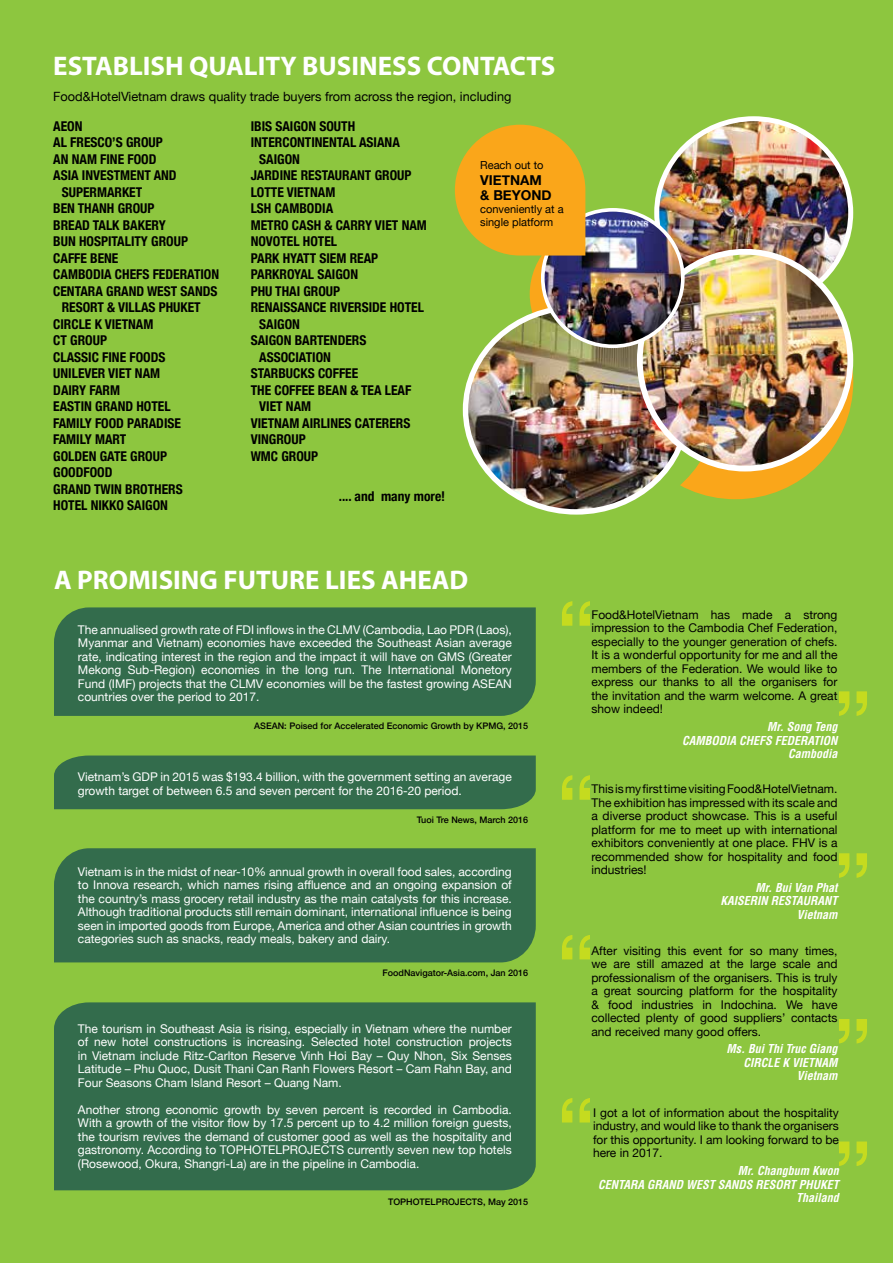
<style>
.page{position:relative;width:893px;height:1263px;background:#8dc63f}
.page>*{position:absolute;margin:0;border:0;box-sizing:border-box;transform-origin:0 0}
.t1{font:700 27px "Myriad Pro";color:#fff}
.t2{font:700 13.65px/15.6px "Helvetica Neue";color:#000}
.t3{font:700 condensed 13.5px "Helvetica Neue";color:#000}
.t4{font:12.75px "Helvetica Neue";color:#000}
.t5{font:12px/13.5px "Helvetica Neue";color:#fff;text-align:justify}
.t6{font:12px/13.5px "Helvetica Neue";color:#000;text-align:justify}
.t7{font:italic 700 condensed 12px/13.5px "Helvetica";color:#fff;text-align:right}
.t8{font:11.1px/13px "Helvetica Neue";color:#000}
.t9{font:500 9px "Helvetica Neue";color:#000}
</style>
<div class="page">
<svg style="left:562px;top:601px;width:28px;height:25px"></svg>
<svg style="left:562px;top:775px;width:28px;height:25px"></svg>
<svg style="left:562px;top:935px;width:28px;height:24px"></svg>
<svg style="left:562px;top:1098px;width:28px;height:24px"></svg>
<svg style="left:839px;top:691px;width:28px;height:25px"></svg>
<svg style="left:839px;top:853px;width:28px;height:25px"></svg>
<svg style="left:839px;top:1019px;width:28px;height:24px"></svg>
<svg style="left:839px;top:1141px;width:28px;height:25px"></svg>
<div style="left:618px;top:264px;width:235px;height:235px;background:#faa61a;border-radius:50%"></div>
<div style="left:530px;top:226px;width:137px;height:137px;background:#faa61a;border-radius:50%"></div>
<img style="left:465px;top:308px;width:222px;height:203px">
<img style="left:659px;top:119px;width:192px;height:133px">
<img style="left:640px;top:252px;width:210px;height:217px">
<div style="left:637px;top:249px;width:216px;height:222px;border:6px solid #fff;border-radius:50%"></div>
<img style="left:543px;top:210px;width:140px;height:136px">
<div style="left:541px;top:208px;width:144px;height:140px;border:4px solid #fff;border-radius:50%"></div>
<div style="left:54px;top:607px;width:482px;height:109px;background:#336c4c"></div>
<div style="left:54px;top:755px;width:482px;height:54px;background:#336c4c"></div>
<div style="left:54px;top:848px;width:482px;height:114px;background:#336c4c"></div>
<div style="left:54px;top:1002px;width:482px;height:188px;background:#336c4c"></div>
<svg style="left:455px;top:125px;width:130px;height:131px"></svg>
<h1 class="t1" style="left:53px;top:49px;width:504px">ESTABLISH QUALITY BUSINESS CONTACTS</h1>
<p class="t4" style="left:53px;top:87px;width:460px">Food&amp;HotelVietnam draws quality trade buyers from across the region, including</p>
<p class="t3" style="left:53px;top:115px;width:31px">AEON</p>
<p class="t3" style="left:53px;top:131px;width:111px">AL FRESCO’S GROUP</p>
<p class="t3" style="left:53px;top:148px;width:105px">AN NAM FINE FOOD</p>
<p class="t3" style="left:53px;top:164px;width:125px">ASIA INVESTMENT AND</p>
<p class="t3" style="left:62px;top:181px;width:82px">SUPERMARKET</p>
<p class="t3" style="left:53px;top:197px;width:103px">BEN THANH GROUP</p>
<p class="t3" style="left:53px;top:214px;width:114px">BREAD TALK BAKERY</p>
<p class="t3" style="left:53px;top:230px;width:136px">BUN HOSPITALITY GROUP</p>
<p class="t3" style="left:53px;top:247px;width:67px">CAFFE BENE</p>
<p class="t3" style="left:53px;top:263px;width:167px">CAMBODIA CHEFS FEDERATION</p>
<p class="t3" style="left:53px;top:280px;width:166px">CENTARA GRAND WEST SANDS</p>
<p class="t3" style="left:62px;top:296px;width:140px">RESORT &amp; VILLAS PHUKET</p>
<p class="t3" style="left:53px;top:313px;width:102px">CIRCLE K VIETNAM</p>
<p class="t3" style="left:53px;top:329px;width:55px">CT GROUP</p>
<p class="t3" style="left:53px;top:346px;width:114px">CLASSIC FINE FOODS</p>
<p class="t3" style="left:53px;top:362px;width:108px">UNILEVER VIET NAM</p>
<p class="t3" style="left:53px;top:379px;width:68px">DAIRY FARM</p>
<p class="t3" style="left:53px;top:395px;width:119px">EASTIN GRAND HOTEL</p>
<p class="t3" style="left:53px;top:412px;width:129px">FAMILY FOOD PARADISE</p>
<p class="t3" style="left:53px;top:428px;width:75px">FAMILY MART</p>
<p class="t3" style="left:53px;top:445px;width:115px">GOLDEN GATE GROUP</p>
<p class="t3" style="left:53px;top:461px;width:61px">GOODFOOD</p>
<p class="t3" style="left:53px;top:478px;width:131px">GRAND TWIN BROTHERS</p>
<p class="t3" style="left:53px;top:494px;width:116px">HOTEL NIKKO SAIGON</p>
<p class="t3" style="left:251px;top:115px;width:106px">IBIS SAIGON SOUTH</p>
<p class="t3" style="left:251px;top:131px;width:151px">INTERCONTINENTAL ASIANA</p>
<p class="t3" style="left:259px;top:148px;width:42px">SAIGON</p>
<p class="t3" style="left:251px;top:164px;width:162px">JARDINE RESTAURANT GROUP</p>
<p class="t3" style="left:251px;top:181px;width:86px">LOTTE VIETNAM</p>
<p class="t3" style="left:251px;top:197px;width:84px">LSH CAMBODIA</p>
<p class="t3" style="left:251px;top:214px;width:178px">METRO CASH &amp; CARRY VIET NAM</p>
<p class="t3" style="left:251px;top:230px;width:88px">NOVOTEL HOTEL</p>
<p class="t3" style="left:251px;top:247px;width:129px">PARK HYATT SIEM REAP</p>
<p class="t3" style="left:251px;top:263px;width:109px">PARKROYAL SAIGON</p>
<p class="t3" style="left:251px;top:280px;width:91px">PHU THAI GROUP</p>
<p class="t3" style="left:251px;top:296px;width:175px">RENAISSANCE RIVERSIDE HOTEL</p>
<p class="t3" style="left:259px;top:313px;width:42px">SAIGON</p>
<p class="t3" style="left:251px;top:329px;width:117px">SAIGON BARTENDERS</p>
<p class="t3" style="left:259px;top:346px;width:73px">ASSOCIATION</p>
<p class="t3" style="left:251px;top:362px;width:109px">STARBUCKS COFFEE</p>
<p class="t3" style="left:251px;top:379px;width:162px">THE COFFEE BEAN &amp; TEA LEAF</p>
<p class="t3" style="left:259px;top:395px;width:53px">VIET NAM</p>
<p class="t3" style="left:251px;top:412px;width:161px">VIETNAM AIRLINES CATERERS</p>
<p class="t3" style="left:251px;top:428px;width:57px">VINGROUP</p>
<p class="t3" style="left:251px;top:445px;width:69px">WMC GROUP</p>
<p class="t3" style="left:339px;top:485px;width:108px">.... and many more!</p>
<p class="t8" style="left:480px;top:159px;width:65px">Reach out to</p>
<p class="t2" style="left:480px;top:173px;width:73px">VIETNAM &amp; BEYOND</p>
<p class="t8" style="left:480px;top:204px;width:85px">conveniently at a single platform</p>
<h1 class="t1" style="left:54px;top:562px;width:416px">A PROMISING FUTURE LIES AHEAD</h1>
<p class="t5" style="left:78px;top:623px;width:435px">The annualised growth rate of FDI inflows in the CLMV (Cambodia, Lao PDR (Laos), Myanmar and Vietnam) economies have exceeded the Southeast Asian average rate, indicating interest in the region and the impact it will have on GMS (Greater Mekong Sub-Region) economies in the long run. The International Monetory Fund (IMF) projects that the CLMV economies will be the fastest growing ASEAN countries over the period to 2017.</p>
<p class="t9" style="left:254px;top:719px;width:275px">ASEAN: Poised for Accelerated Economic Growth by KPMG, 2015</p>
<p class="t5" style="left:78px;top:771px;width:435px">Vietnam’s GDP in 2015 was $193.4 billion, with the government setting an average growth target of between 6.5 and seven percent for the 2016-20 period.</p>
<p class="t9" style="left:417px;top:812px;width:113px">Tuoi Tre News, March 2016</p>
<p class="t5" style="left:78px;top:865px;width:435px">Vietnam is in the midst of near-10% annual growth in overall food sales, according to Innova research, which names rising affluence and an ongoing expansion of the country’s mass grocery retail industry as the main catalysts for this increase.<br>Although traditional products still remain dominant, international influence is being seen in imported goods from Europe, America and other Asian countries in growth categories such as snacks, ready meals, bakery and dairy.</p>
<p class="t9" style="left:383px;top:965px;width:147px">FoodNavigator-Asia.com, Jan 2016</p>
<p class="t5" style="left:78px;top:1022px;width:435px">The tourism in Southeast Asia is rising, especially in Vietnam where the number of new hotel constructions is increasing. Selected hotel construction projects in Vietnam include Ritz-Carlton Reserve Vinh Hoi Bay – Quy Nhon, Six Senses Latitude – Phu Quoc, Dusit Thani Can Ranh Flowers Resort – Cam Rahn Bay, and Four Seasons Cham Island Resort – Quang Nam.</p>
<p class="t5" style="left:78px;top:1103px;width:435px">Another strong economic growth by seven percent is recorded in Cambodia.<br>With a growth of the visitor flow by 17.5 percent up to 4.2 million foreign guests, the tourism revives the demand of customer good as well as the hospitality and gastronomy. According to TOPHOTELPROJECTS currently seven new top hotels (Rosewood, Okura, Shangri-La) are in the pipeline in Cambodia.</p>
<p class="t9" style="left:388px;top:1194px;width:142px">TOPHOTELPROJECTS, May 2015</p>
<p class="t6" style="left:591px;top:608px;width:247px">Food&amp;HotelVietnam has made a strong impression to the Cambodia Chef Federation, especially to the younger generation of chefs.<br>It is a wonderful opportunity for me and all the members of the Federation. We would like to express our thanks to all the organisers for the invitation and the warm welcome. A great show indeed!</p>
<p class="t7" style="left:682px;top:720px;width:157px">Mr. Song Teng<br>CAMBODIA CHEFS FEDERATION<br>Cambodia</p>
<p class="t6" style="left:591px;top:783px;width:247px">This is my first time visiting Food&amp;HotelVietnam.<br>The exhibition has impressed with its scale and a diverse product showcase. This is a useful platform for me to meet up with international exhibitors conveniently at one place. FHV is a recommended show for hospitality and food industries!</p>
<p class="t7" style="left:720px;top:881px;width:119px">Mr. Bui Van Phat<br>KAISERIN RESTAURANT<br>Vietnam</p>
<p class="t6" style="left:591px;top:944px;width:247px">After visiting this event for so many times, we are still amazed at the large scale and professionalism of the organisers. This is truly a great sourcing platform for the hospitality &amp; food industries in Indochina. We have collected plenty of good suppliers’ contacts and received many good offers.</p>
<p class="t7" style="left:726px;top:1042px;width:113px">Ms. Bui Thi Truc Giang<br>CIRCLE K VIETNAM<br>Vietnam</p>
<p class="t6" style="left:593px;top:1106px;width:247px">I got a lot of information about the hospitality industry, and would like to thank the organisers for this opportunity. I am looking forward to be here in 2017.</p>
<p class="t7" style="left:598px;top:1164px;width:242px">Mr. Changbum Kwon<br>CENTARA GRAND WEST SANDS RESORT PHUKET<br>Thailand</p>
</div>
